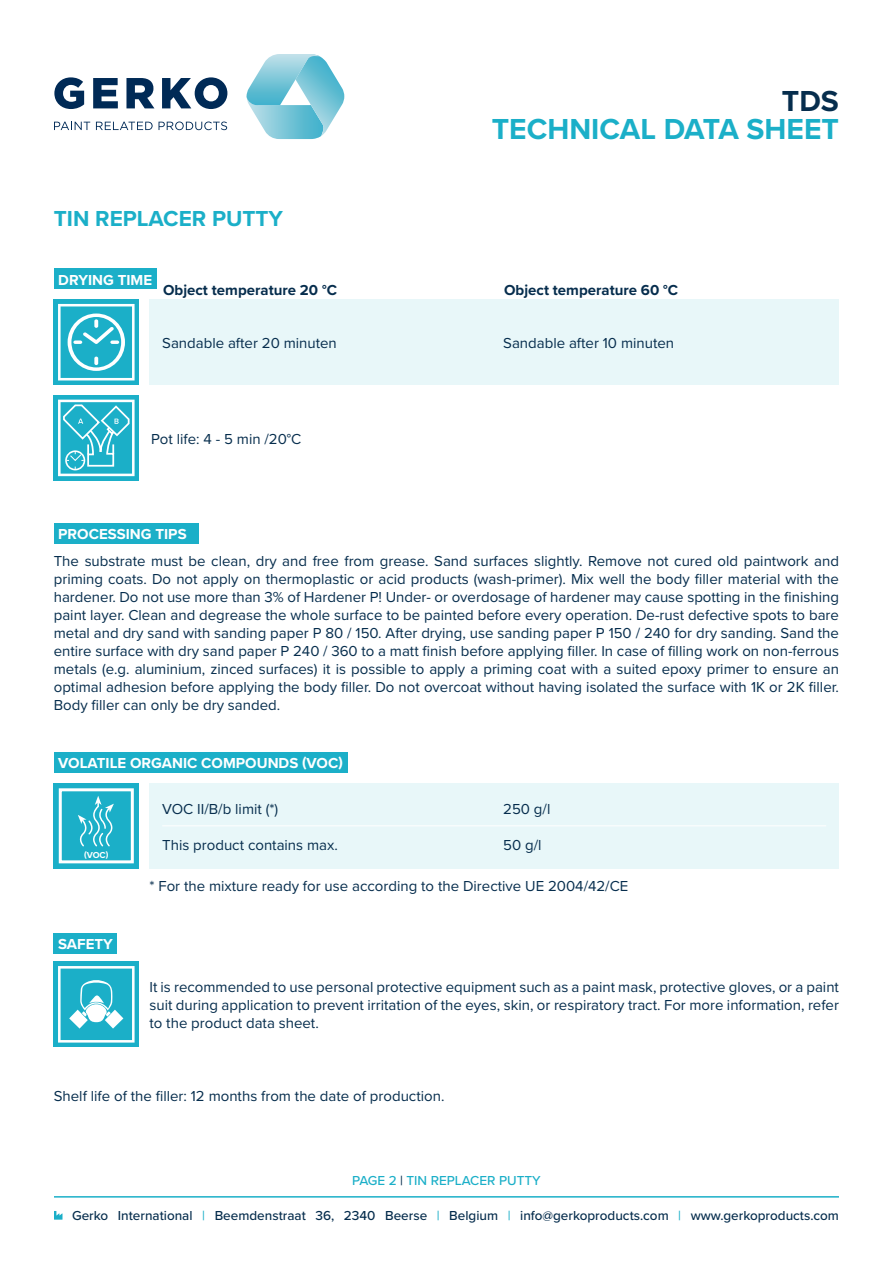
<style>
.page{position:relative;width:893px;height:1263px;background:#fff}
.page>*{position:absolute;margin:0;border:0;box-sizing:border-box;transform-origin:0 0}
.t1{font:700 30px "Proxima Nova";color:#1bafc8}
.t2{font:700 30px "Proxima Nova";color:#062d4d}
.t3{font:700 22.5px "Proxima Nova";color:#1bafc8}
.Alineastijl{font:15px/18px "Proxima Nova";color:#062d4d;text-align:justify}
.t4{font:700 15px "Proxima Nova";color:#fff}
.Alineastijl-2{font:700 15px "Proxima Nova";color:#062d4d}
.t5{font:500 13.5px "Proxima Nova";color:#062d4d}
.t6{font:500 13.5px "Proxima Nova";color:#1bafc8}
.t7{font:700 9px "Proxima Nova";color:#fff}
.s1{color:#062d4d}
.s2{color:#1bafc8}
</style>
<div class="page">
<div style="left:54px;top:269px;width:102px;height:20px;background:#1bafc8"></div>
<div style="left:54px;top:523px;width:145px;height:20px;background:#1bafc8"></div>
<div style="left:54px;top:300px;width:85px;height:85px;background:#1bafc8"></div>
<svg style="left:58px;top:304px;width:77px;height:76px"></svg>
<div style="left:54px;top:395px;width:85px;height:85px;background:#1bafc8"></div>
<svg style="left:58px;top:400px;width:77px;height:76px"></svg>
<div style="left:149px;top:300px;width:690px;height:85px;background:#e8f7f9"></div>
<div style="left:54px;top:752px;width:293px;height:21px;background:#1bafc8"></div>
<div style="left:54px;top:933px;width:63px;height:21px;background:#1bafc8"></div>
<div style="left:149px;top:783px;width:690px;height:85px;background:#e8f7f9"></div>
<hr style="left:162px;top:825px;width:664px;height:1px;background:#fff">
<div style="left:54px;top:962px;width:85px;height:85px;background:#1bafc8"></div>
<svg style="left:58px;top:966px;width:77px;height:76px"></svg>
<div style="left:54px;top:783px;width:85px;height:85px;background:#1bafc8"></div>
<svg style="left:78px;top:796px;width:36px;height:51px"></svg>
<div style="left:59px;top:788px;width:75px;height:75px;border:3px solid #fff"></div>
<svg style="left:54px;top:122px;width:36px;height:8px"></svg>
<svg style="left:96px;top:122px;width:57px;height:8px"></svg>
<svg style="left:159px;top:122px;width:68px;height:8px"></svg>
<svg style="left:54px;top:77px;width:30px;height:32px"></svg>
<svg style="left:93px;top:78px;width:25px;height:30px"></svg>
<svg style="left:126px;top:78px;width:28px;height:30px"></svg>
<svg style="left:162px;top:77px;width:65px;height:32px"></svg>
<svg style="left:246px;top:54px;width:98px;height:85px"></svg>
<svg style="left:54px;top:1211px;width:8px;height:8px"></svg>
<hr style="left:54px;top:1196px;width:785px;height:1px;background:#1bafc8">
<p class="t3" style="left:54px;top:202px;width:231px">TIN REPLACER PUTTY</p>
<p class="t2" style="left:782px;top:78px;width:58px">TDS</p>
<p class="t1" style="left:492px;top:107px;width:349px">TECHNICAL DATA SHEET</p>
<p class="t4" style="left:58px;top:269px;width:95px">DRYING TIME</p>
<p class="Alineastijl-2" style="left:163px;top:279px;width:175px">Object temperature 20 °C</p>
<p class="Alineastijl-2" style="left:504px;top:279px;width:176px">Object temperature 60 °C</p>
<p class="Alineastijl" style="left:162px;top:333px;width:176px">Sandable after 20 minuten</p>
<p class="Alineastijl" style="left:503px;top:333px;width:172px">Sandable after 10 minuten</p>
<p class="Alineastijl" style="left:151px;top:429px;width:152px">Pot life: 4 - 5 min /20°C</p>
<p class="t4" style="left:58px;top:523px;width:130px">PROCESSING TIPS</p>
<p class="Alineastijl" style="left:54px;top:551px;width:787px">The substrate must be clean, dry and free from grease. Sand surfaces slightly. Remove not cured old paintwork and priming coats. Do not apply on thermoplastic or acid products (wash-primer). Mix well the body filler material with the hardener. Do not use more than 3% of Hardener P! Under- or overdosage of hardener may cause spotting in the finishing paint layer. Clean and degrease the whole surface to be painted before every operation. De-rust defective spots to bare metal and dry sand with sanding paper P 80 / 150. After drying, use sanding paper P 150 / 240 for dry sanding. Sand the entire surface with dry sand paper P 240 / 360 to a matt finish before applying filler. In case of filling work on non-ferrous metals (e.g. aluminium, zinced surfaces) it is possible to apply a priming coat with a suited epoxy primer to ensure an optimal adhesion before applying the body filler. Do not overcoat without having isolated the surface with 1K or 2K filler.<br>Body filler can only be dry sanded.</p>
<p class="t4" style="left:58px;top:752px;width:286px">VOLATILE ORGANIC COMPOUNDS (VOC)</p>
<p class="t7" style="left:84px;top:848px;width:26px">(VOC)</p>
<p class="Alineastijl" style="left:162px;top:799px;width:118px">VOC II/B/b limit (*)</p>
<p class="Alineastijl" style="left:162px;top:835px;width:177px">This product contains max.</p>
<p class="Alineastijl" style="left:503px;top:799px;width:49px">250 g/l</p>
<p class="Alineastijl" style="left:503px;top:835px;width:40px">50 g/l</p>
<p class="t4" style="left:58px;top:933px;width:56px">SAFETY</p>
<p class="Alineastijl" style="left:149px;top:876px;width:480px">* For the mixture ready for use according to the Directive UE 2004/42/CE</p>
<p class="Alineastijl" style="left:149px;top:977px;width:691px">It is recommended to use personal protective equipment such as a paint mask, protective gloves, or a paint suit during application to prevent irritation of the eyes, skin, or respiratory tract. For more information, refer to the product data sheet.</p>
<p class="Alineastijl" style="left:54px;top:1086px;width:392px">Shelf life of the filler: 12 months from the date of production.</p>
<p class="t6" style="left:352px;top:1170px;width:190px">PAGE 2 <span class="s1">|</span> TIN REPLACER PUTTY</p>
<p class="t5" style="left:72px;top:1205px;width:768px">Gerko International <span class="s2">|</span> Beemdenstraat 36, 2340 Beerse <span class="s2">|</span> Belgium <span class="s2">|</span> info@gerkoproducts.com <span class="s2">|</span> www.gerkoproducts.com</p>
</div>
